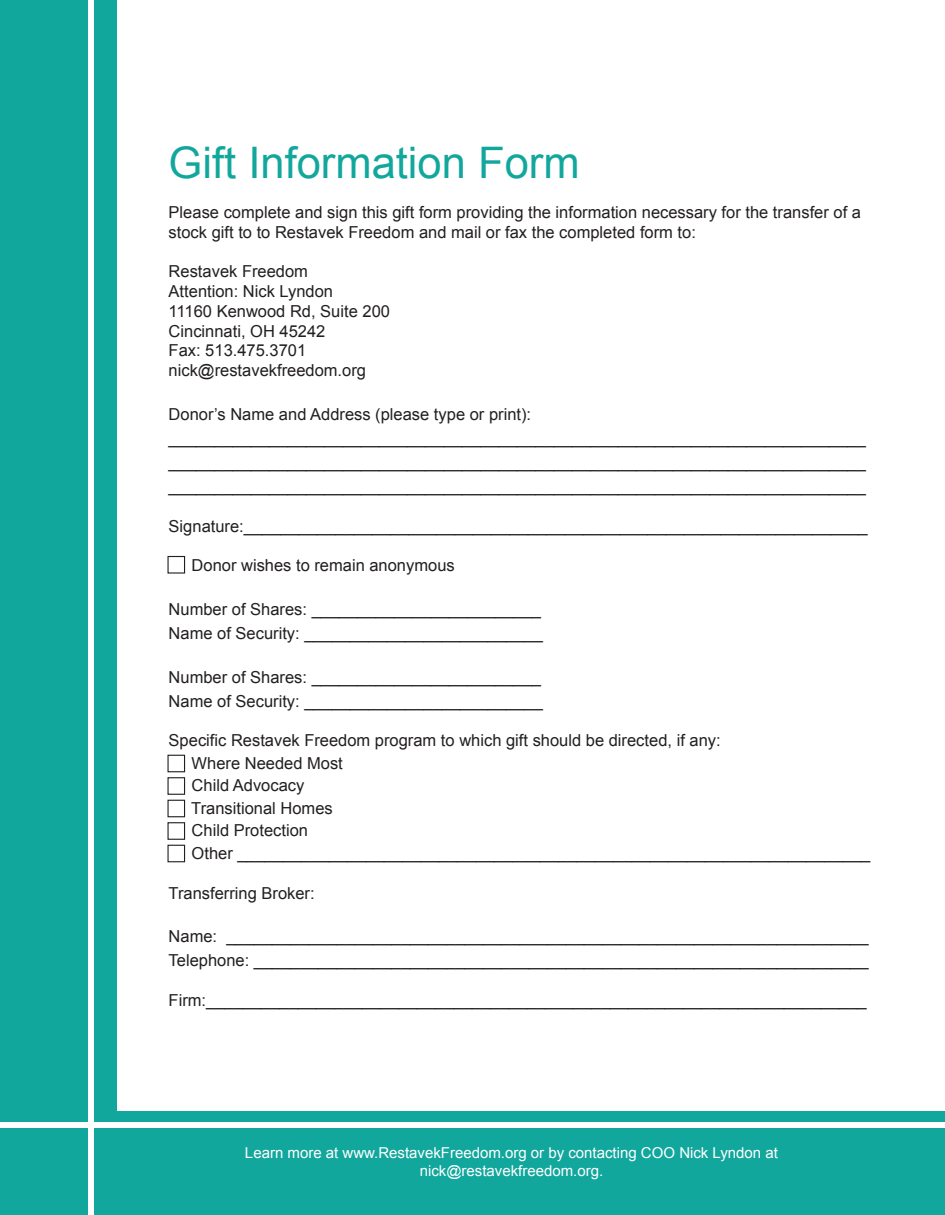
<style>
.page{position:relative;width:945px;height:1215px;background:#fff}
.page>*{position:absolute;margin:0;border:0;box-sizing:border-box;transform-origin:0 0}
.t1{font:43.5px "Arial";color:#12a79d}
.t2{font:16.5px/19.8px "Arial";color:#231f20}
.t3{font:15px/18px "Arial";color:#fff;text-align:center}
</style>
<div class="page">
<div style="left:0;top:0;width:117px;height:1215px;background:#12a79d"></div>
<div style="left:0;top:1112px;width:945px;height:103px;background:#12a79d"></div>
<div style="left:0;top:1122px;width:945px;height:6px;background:#fff"></div>
<div style="left:88px;top:0;width:6px;height:1215px;background:#fff"></div>
<div style="left:167px;top:556px;width:18px;height:18px;border:1px solid #231f20"></div>
<div style="left:167px;top:755px;width:18px;height:17px;border:1px solid #231f20"></div>
<div style="left:167px;top:777px;width:18px;height:18px;border:1px solid #231f20"></div>
<div style="left:167px;top:800px;width:18px;height:17px;border:1px solid #231f20"></div>
<div style="left:167px;top:822px;width:18px;height:18px;border:1px solid #231f20"></div>
<div style="left:167px;top:845px;width:18px;height:17px;border:1px solid #231f20"></div>
<h1 class="t1" style="left:169px;top:134px;width:412px">Gift Information Form</h1>
<p class="t2" style="left:169px;top:202px;width:694px">Please complete and sign this gift form providing the information necessary for the transfer of a stock gift to to Restavek Freedom and mail or fax the completed form to:</p>
<p class="t2" style="left:169px;top:262px;width:223px">Restavek Freedom<br>Attention: Nick Lyndon<br>11160 Kenwood Rd, Suite 200<br>Cincinnati, OH 45242<br>Fax: 513.475.3701 nick@restavekfreedom.org</p>
<p class="t2" style="left:169px;top:402px;width:699px;line-height:24px">Donor’s Name and Address (please type or print): ____________________________________________________________________________ ____________________________________________________________________________ ____________________________________________________________________________</p>
<p class="t2" style="left:169px;top:516px;width:701px">Signature:____________________________________________________________________</p>
<p class="t2" style="left:192px;top:556px;width:265px">Donor wishes to remain anonymous</p>
<p class="t2" style="left:169px;top:597px;width:376px;line-height:24px">Number of Shares: _________________________<br>Name of Security: __________________________</p>
<p class="t2" style="left:169px;top:665px;width:376px;line-height:24px">Number of Shares: _________________________<br>Name of Security: __________________________</p>
<p class="t2" style="left:191px;top:730px;width:681px;line-height:22.5px;text-indent:-23px">Specific Restavek Freedom program to which gift should be directed, if any:<br>Where Needed Most<br>Child Advocacy<br>Transitional Homes<br>Child Protection<br>Other _____________________________________________________________________</p>
<p class="t2" style="left:169px;top:883px;width:148px">Transferring Broker:</p>
<p class="t2" style="left:169px;top:925px;width:701px;line-height:24px">Name: ______________________________________________________________________<br>Telephone: ___________________________________________________________________</p>
<p class="t2" style="left:169px;top:990px;width:700px">Firm:________________________________________________________________________</p>
<p class="t3" style="left:245px;top:1144px;width:535px">Learn more at www.RestavekFreedom.org or by contacting COO Nick Lyndon at nick@restavekfreedom.org.</p>
</div>
